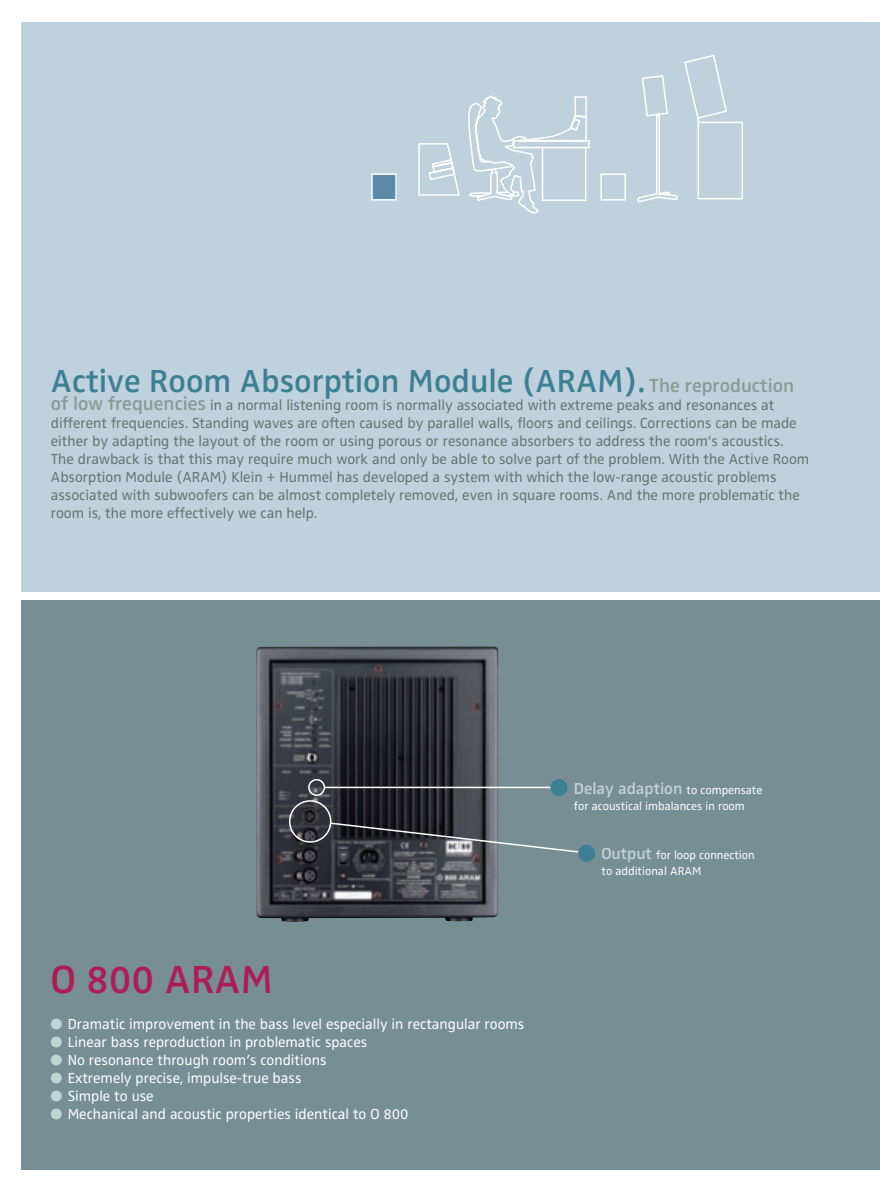
<style>
.page{position:relative;width:893px;height:1191px;background:#fff}
.page>*{position:absolute;margin:0;border:0;box-sizing:border-box;transform-origin:0 0}
.t1{font:600 40.5px "Sennheiser";color:#ad1d54}
.t2{font:600 33px "Sennheiser";color:#3d7f93}
.t3{font:600 16.5px "Sennheiser";color:#c2d3d7}
.t4{font:15px/18px "Sennheiser";color:#64736e}
.t5{font:15px "Sennheiser";color:#fff}
.t6{font:12px/16.4px "Sennheiser";color:#fff}
.s1{font-size:19.5px;color:#8a9a94}
.s2{font-weight:600;font-size:19.5px;color:#8a9a94}
.s3{font-weight:400;font-size:12px;color:#fff}
.s4{font-family:"European Pi Three";font-size:11.25px;color:#c2d3d7}
.s5{font-weight:600;font-size:16.5px;color:#c2d3d7}
</style>
<div class="page">
<div style="left:21px;top:600px;width:859px;height:570px;background:#778e95"></div>
<div style="left:21px;top:22px;width:859px;height:570px;background:#bfd1dd"></div>
<img style="left:256px;top:646px;width:242px;height:276px">
<div style="left:578px;top:845px;width:17px;height:17px;background:#3d7f93;border-radius:50%"></div>
<svg style="left:289px;top:779px;width:295px;height:75px"></svg>
<hr style="left:324px;top:786px;width:235px;height:2px;background:#fff">
<div style="left:550px;top:779px;width:17px;height:17px;background:#3d7f93;border-radius:50%"></div>
<svg style="left:418px;top:54px;width:325px;height:160px"></svg>
<div style="left:372px;top:174px;width:24px;height:26px;background:#5b8ba9"></div>
<div style="left:371px;top:173px;width:26px;height:28px;border:2px solid #fff"></div>
<h2 class="t2" style="left:51px;top:368px;width:745px">Active Room Absorption Module (ARAM). <span class="s1">The reproduction</span></h2>
<p class="t4" style="left:51px;top:397px;width:760px"><span class="s2">of low frequencies</span> in a normal listening room is normally associated with extreme peaks and resonances at different frequencies. Standing waves are often caused by parallel walls, floors and ceilings. Corrections can be made either by adapting the layout of the room or using porous or resonance absorbers to address the room’s acoustics.<br>The drawback is that this may require much work and only be able to solve part of the problem. With the Active Room Absorption Module (ARAM) Klein + Hummel has developed a system with which the low-range acoustic problems associated with subwoofers can be almost completely removed, even in square rooms. And the more problematic the room is, the more effectively we can help.</p>
<p class="t3" style="left:574px;top:782px;width:190px">Delay adaption <span class="s3">to compensate</span></p>
<p class="t6" style="left:574px;top:799px;width:172px">for acoustical imbalances in room</p>
<h1 class="t1" style="left:51px;top:964px;width:224px">O 800 ARAM</h1>
<p class="t5" style="left:51px;top:1018px;width:475px"><span class="s4">-</span> Dramatic improvement in the bass level especially in rectangular rooms</p>
<p class="t5" style="left:51px;top:1036px;width:318px"><span class="s4">-</span> Linear bass reproduction in problematic spaces</p>
<p class="t5" style="left:51px;top:1054px;width:277px"><span class="s4">-</span> No resonance through room’s conditions</p>
<p class="t5" style="left:51px;top:1072px;width:252px"><span class="s4">-</span> Extremely precise, impulse-true bass</p>
<p class="t5" style="left:51px;top:1090px;width:104px"><span class="s4">-</span> Simple to use</p>
<p class="t5" style="left:51px;top:1108px;width:359px"><span class="s4">-</span> Mechanical and acoustic properties identical to O 800</p>
<p class="t6" style="left:601px;top:847px;width:155px"><span class="s5">Output</span> for loop connection to additional ARAM</p>
</div>
